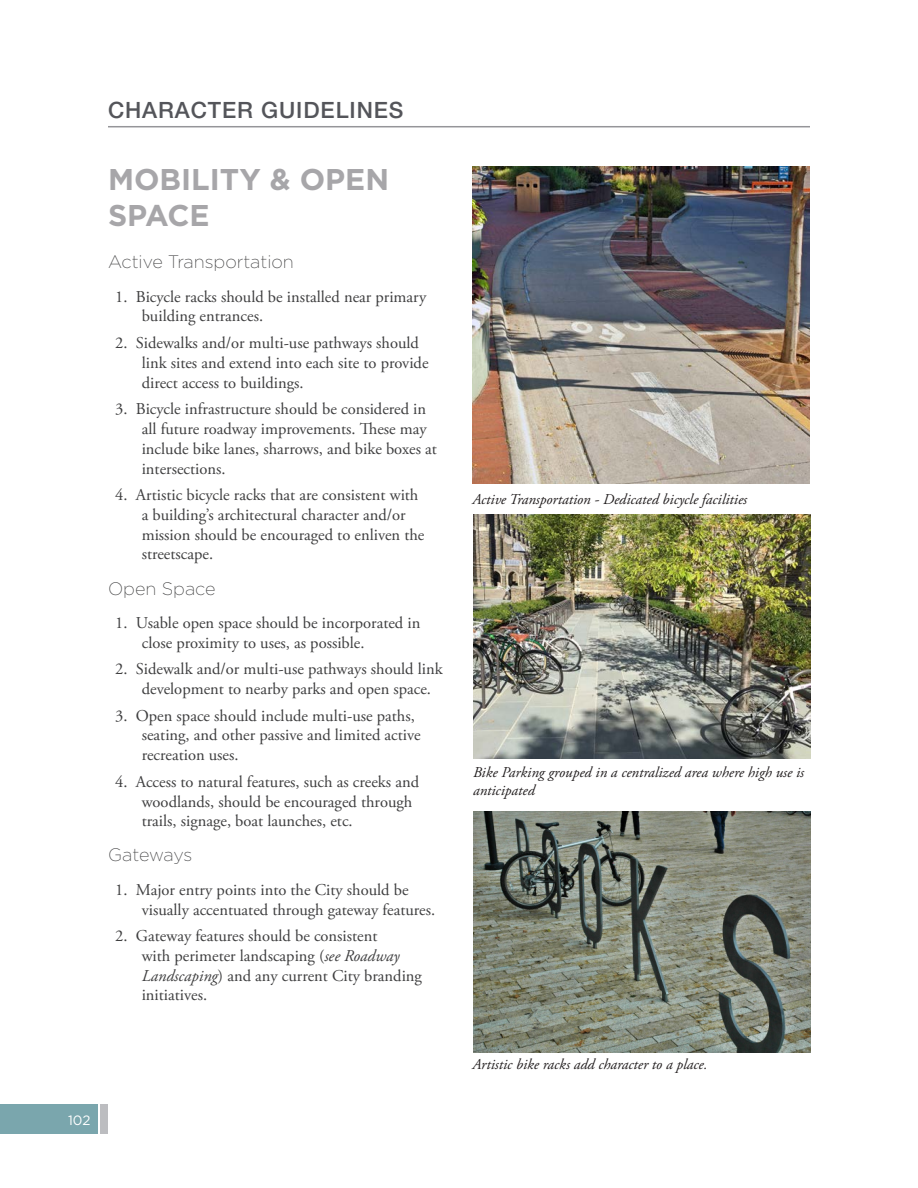
<style>
.page{position:relative;width:918px;height:1188px;background:#fff}
.page>*{position:absolute;margin:0;border:0;box-sizing:border-box;transform-origin:0 0}
.L_Header{font:700 30px/36px "Gotham";color:#a7a6a9}
.t1{font:500 22.5px "Helvetica Neue LT Std";letter-spacing:.04em;color:#54555a}
.MS_Header{font:200 18px "Gotham";color:#3e3e3f}
.MS_Header-2{font:200 18px "Gotham";letter-spacing:-.02em;color:#3e3e3f}
.t2{font:16.5px/19.8px "Adobe Garamond Pro";color:#3e3e3f}
.t3{font:italic 15px/18px "Adobe Garamond Pro";color:#231f20}
.t4{font:13.5px "Gotham";color:#fff}
.s1{font-style:italic}
</style>
<div class="page">
<hr style="left:108px;top:126px;width:702px;height:1px;background:#959599">
<div style="left:0;top:1105px;width:97px;height:29px;background:#7aa6ad"></div>
<div style="left:100px;top:1105px;width:8px;height:29px;background:#bcbdc0"></div>
<img style="left:473px;top:514px;width:338px;height:244px">
<img style="left:473px;top:811px;width:338px;height:242px">
<img style="left:472px;top:166px;width:338px;height:318px">
<h2 class="t1" style="left:108px;top:97px;width:297px">CHARACTER GUIDELINES</h2>
<p class="L_Header" style="left:108px;top:162px;width:283px">MOBILITY &amp; OPEN<br>SPACE</p>
<p class="MS_Header" style="left:108px;top:251px;width:187px">Active Transportation</p>
<p class="t2" style="left:142px;top:287px;width:286px;text-indent:-26px">1. Bicycle racks should be installed near primary building entrances.</p>
<p class="t2" style="left:142px;top:333px;width:288px;text-indent:-26px">2. Sidewalks and/or multi-use pathways should link sites and extend into each site to provide direct access to buildings.</p>
<p class="t2" style="left:142px;top:400px;width:297px;text-indent:-26px">3. Bicycle infrastructure should be considered in all future roadway improvements. These may include bike lanes, sharrows, and bike boxes at intersections.</p>
<p class="t2" style="left:142px;top:486px;width:284px;text-indent:-26px">4. Artistic bicycle racks that are consistent with a building’s architectural character and/or mission should be encouraged to enliven the streetscape.</p>
<p class="MS_Header" style="left:108px;top:577px;width:109px">Open Space</p>
<p class="t2" style="left:142px;top:613px;width:280px;text-indent:-26px">1. Usable open space should be incorporated in close proximity to uses, as possible.</p>
<p class="t2" style="left:142px;top:660px;width:302px;text-indent:-26px">2. Sidewalk and/or multi-use pathways should link development to nearby parks and open space.</p>
<p class="t2" style="left:142px;top:706px;width:280px;text-indent:-26px">3. Open space should include multi-use paths, seating, and other passive and limited active recreation uses.</p>
<p class="t2" style="left:142px;top:772px;width:279px;text-indent:-26px">4. Access to natural features, such as creeks and woodlands, should be encouraged through trails, signage, boat launches, etc.</p>
<p class="MS_Header-2" style="left:108px;top:844px;width:86px">Gateways</p>
<p class="t2" style="left:142px;top:880px;width:295px;text-indent:-26px">1. Major entry points into the City should be visually accentuated through gateway features.</p>
<p class="t2" style="left:142px;top:927px;width:282px;text-indent:-26px">2. Gateway features should be consistent<br>with perimeter landscaping (<span class="s1">see Roadway Landscaping</span>) and any current City branding initiatives.</p>
<p class="t4" style="left:68px;top:1111px;width:24px">102</p>
<p class="t3" style="left:472px;top:491px;width:276px">Active Transportation - Dedicated bicycle facilities</p>
<p class="t3" style="left:473px;top:764px;width:333px">Bike Parking grouped in a centralized area where high use is anticipated</p>
<p class="t3" style="left:472px;top:1056px;width:237px">Artistic bike racks add character to a place.</p>
</div>
